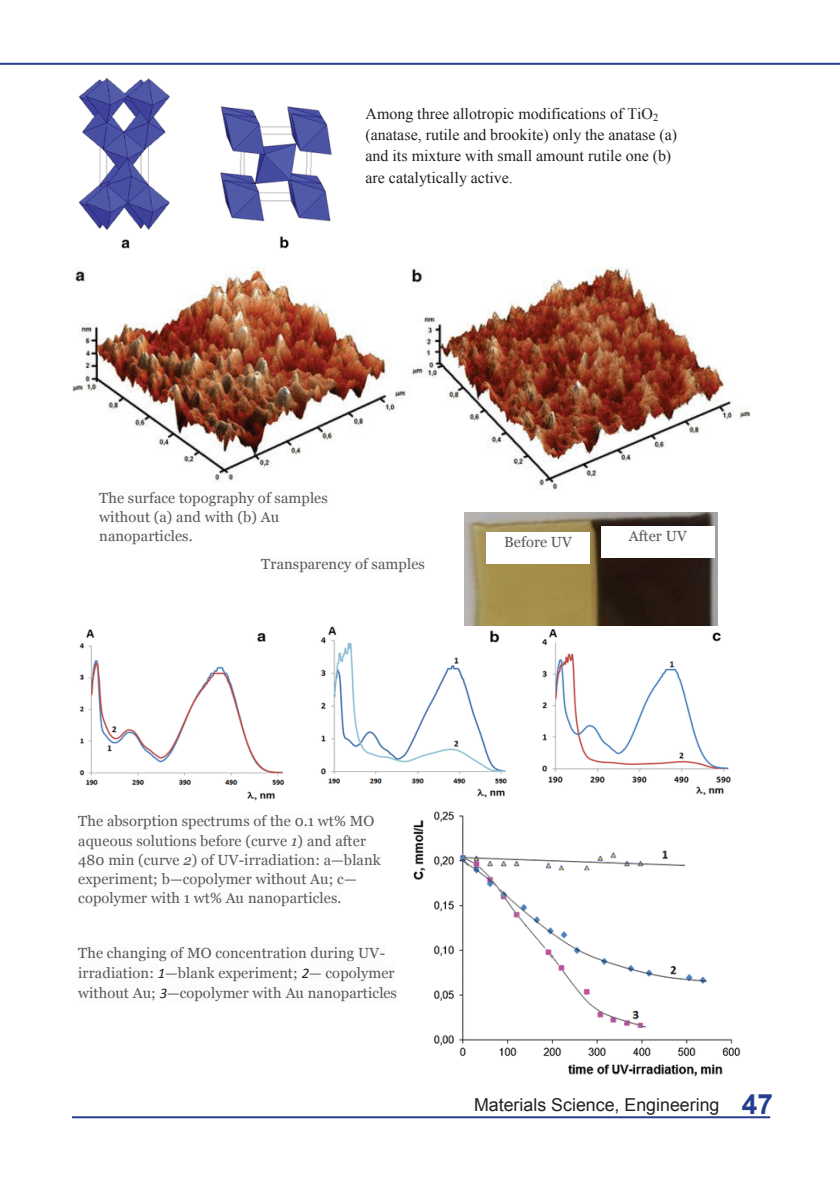
<style>
.page{position:relative;width:840px;height:1191px;background:#fff}
.page>*{position:absolute;margin:0;border:0;box-sizing:border-box;transform-origin:0 0}
.t1{font:700 28px "Arial";color:#253f8e}
.t2{font:17.8px "Arial";color:#231f20}
.t3{font:16px/21.2px "Times New Roman";color:#231f20}
.t4{font:14.6px/19.2px "Georgia";letter-spacing:.005em;color:#57585a}
.s1{font-style:italic}
.s2{font-family:"Calibri";font-style:italic;color:#231f20}
</style>
<div class="page">
<hr style="left:72px;top:1116px;width:697px;height:2px;background:#253f8e">
<hr style="left:0;top:63px;width:839px;height:2px;background:#253f8e">
<img style="left:79px;top:78px;width:253px;height:170px">
<img style="left:464px;top:512px;width:253px;height:114px">
<img style="left:73px;top:268px;width:677px;height:221px">
<div style="left:94px;top:488px;width:266px;height:70px;background:#fff"></div>
<div style="left:486px;top:532px;width:103px;height:32px;background:#fff"></div>
<div style="left:600px;top:526px;width:114px;height:32px;background:#fff"></div>
<img style="left:80px;top:626px;width:651px;height:175px">
<img style="left:413px;top:812px;width:327px;height:265px">
<p class="t3" style="left:365px;top:103px;width:313px">Among three allotropic modifications of TiO<sub>2 </sub>(anatase, rutile and brookite) only the anatase (a) and its mixture with small amount rutile one (b) are catalytically active.</p>
<p class="t4" style="left:99px;top:488px;width:230px">The surface topography of samples without (a) and with (b) Au nanoparticles.</p>
<p class="t4" style="left:261px;top:555px;width:165px">Transparency of samples</p>
<p class="t4" style="left:504px;top:532px;width:69px">Before UV</p>
<p class="t4" style="left:628px;top:526px;width:59px">After UV</p>
<p class="t4" style="left:78px;top:812px;width:304px">The absorption spectrums of the 0.1 wt% MO aqueous solutions before (curve <span class="s1">1</span>) and after 480 min (curve <span class="s1">2</span>) of UV-irradiation: a—blank experiment; b—copolymer without Au; c— copolymer with 1 wt% Au nanoparticles.</p>
<p class="t4" style="left:78px;top:943px;width:320px;line-height:20px">The changing of MO concentration during UV&shy;irradiation: <span class="s2">1</span>—blank experiment; <span class="s2">2</span>— copolymer without Au; <span class="s2">3</span>—copolymer with Au nanoparticles</p>
<p class="t2" style="left:449px;top:1093px;width:272px">3. Materials Science, Engineering</p>
<h1 class="t1" style="left:741px;top:1085px;width:33px">47</h1>
</div>
